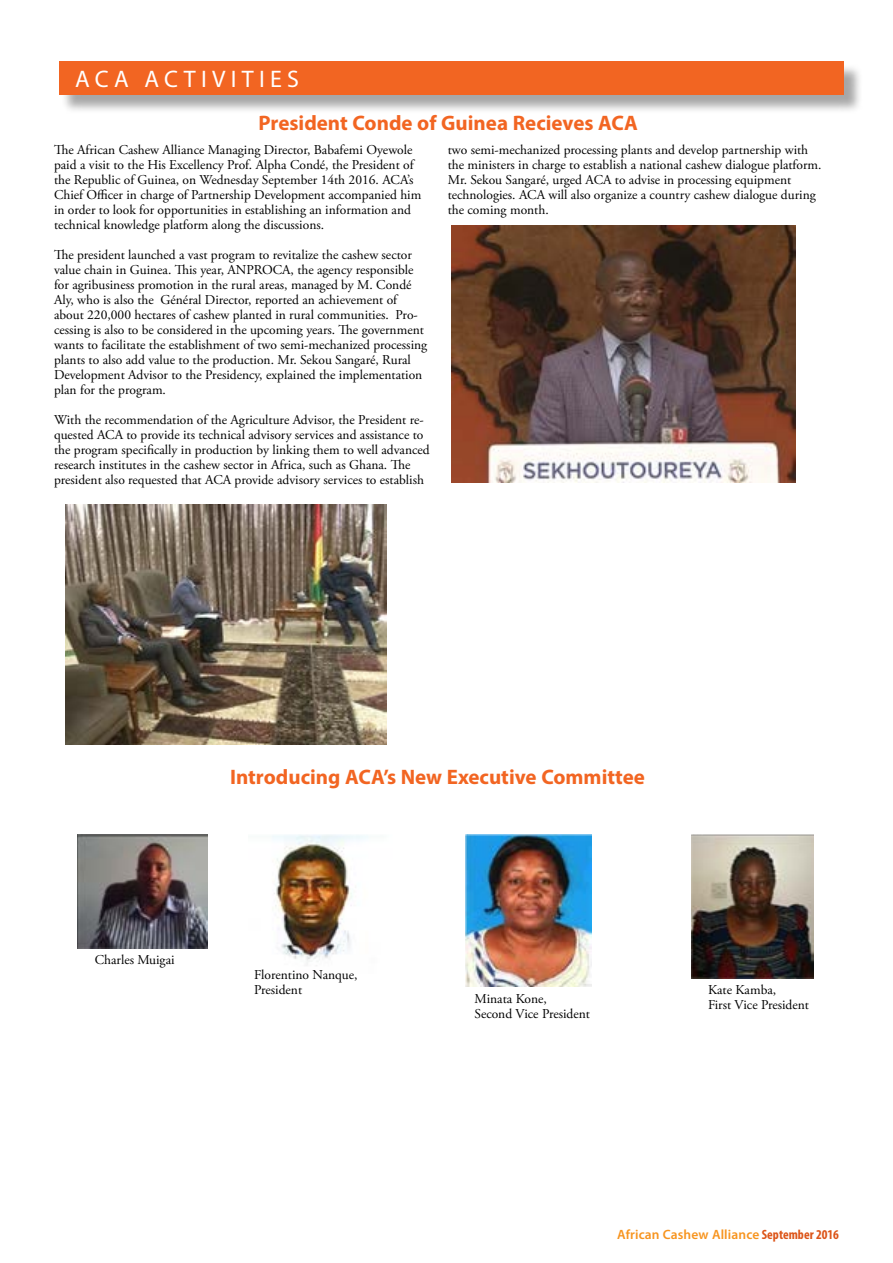
<style>
.page{position:relative;width:893px;height:1263px;background:#fff}
.page>*{position:absolute;margin:0;border:0;box-sizing:border-box;transform-origin:0 0}
.t1{font:24px "Myriad Pro";letter-spacing:.22em;color:#fff}
.t2{font:700 21px "Myriad Pro";color:#f26522}
.t3{font:13.5px/15px "Adobe Garamond Pro";color:#000}
.t4{font:600 13.5px "Myriad Pro";letter-spacing:.01em;color:#f7941e}
.s1{font-weight:700;font-stretch:condensed;color:#dc5418}
</style>
<div class="page">
<div style="left:61px;top:64px;width:801px;height:50px;background:#000;opacity:.35"></div>
<div style="left:59px;top:62px;width:785px;height:32px;background:#f26522"></div>
<img style="left:65px;top:504px;width:322px;height:241px">
<img style="left:452px;top:226px;width:343px;height:256px">
<img style="left:77px;top:834px;width:131px;height:114px">
<img style="left:272px;top:834px;width:96px;height:131px">
<img style="left:692px;top:834px;width:122px;height:144px">
<img style="left:466px;top:834px;width:125px;height:152px">
<h1 class="t1" style="left:75px;top:64px;width:225px">ACA AC TIVITIES</h1>
<h2 class="t2" style="left:259px;top:109px;width:381px">President Conde of Guinea Recieves ACA</h2>
<p class="t3" style="left:54px;top:142px;width:369px">The African Cashew Alliance Managing Director, Babafemi Oyewole paid a visit to the His Excellency Prof. Alpha Condé, the President of the Republic of Guinea, on Wednesday September 14th 2016. ACA’s Chief Officer in charge of Partnership Development accompanied him in order to look for opportunities in establishing an information and technical knowledge platform along the discussions.</p>
<p class="t3" style="left:54px;top:247px;width:375px">The president launched a vast program to revitalize the cashew sector value chain in Guinea. This year, ANPROCA, the agency responsible for agribusiness promotion in the rural areas, managed by M. Condé Aly, who is also the Général Director, reported an achievement of about 220,000 hectares of cashew planted in rural communities. Pro&shy;cessing is also to be considered in the upcoming years. The government wants to facilitate the establishment of two semi-mechanized processing plants to also add value to the production. Mr. Sekou Sangaré, Rural Development Advisor to the Presidency, explained the implementation plan for the program.</p>
<p class="t3" style="left:54px;top:412px;width:377px">With the recommendation of the Agriculture Advisor, the President re&shy;quested ACA to provide its technical advisory services and assistance to the program specifically in production by linking them to well advanced research institutes in the cashew sector in Africa, such as Ghana. The president also requested that ACA provide advisory services to establish</p>
<p class="t3" style="left:448px;top:142px;width:375px">two semi-mechanized processing plants and develop partnership with the ministers in charge to establish a national cashew dialogue platform.<br>Mr. Sekou Sangaré, urged ACA to advise in processing equipment technologies. ACA will also organize a country cashew dialogue during the coming month.</p>
<h2 class="t2" style="left:230px;top:764px;width:416px">Introducing ACA’s New Executive Committee</h2>
<p class="t3" style="left:95px;top:952px;width:81px">Charles Muigai</p>
<p class="t3" style="left:254px;top:967px;width:105px">Florentino Nanque,<br>President</p>
<p class="t3" style="left:475px;top:992px;width:117px">Minata Kone,<br>Second Vice President</p>
<p class="t3" style="left:708px;top:982px;width:102px">Kate Kamba,<br>First Vice President</p>
<p class="t4" style="left:617px;top:1226px;width:223px">African Cashew Alliance <span class="s1">September 2016</span></p>
</div>
